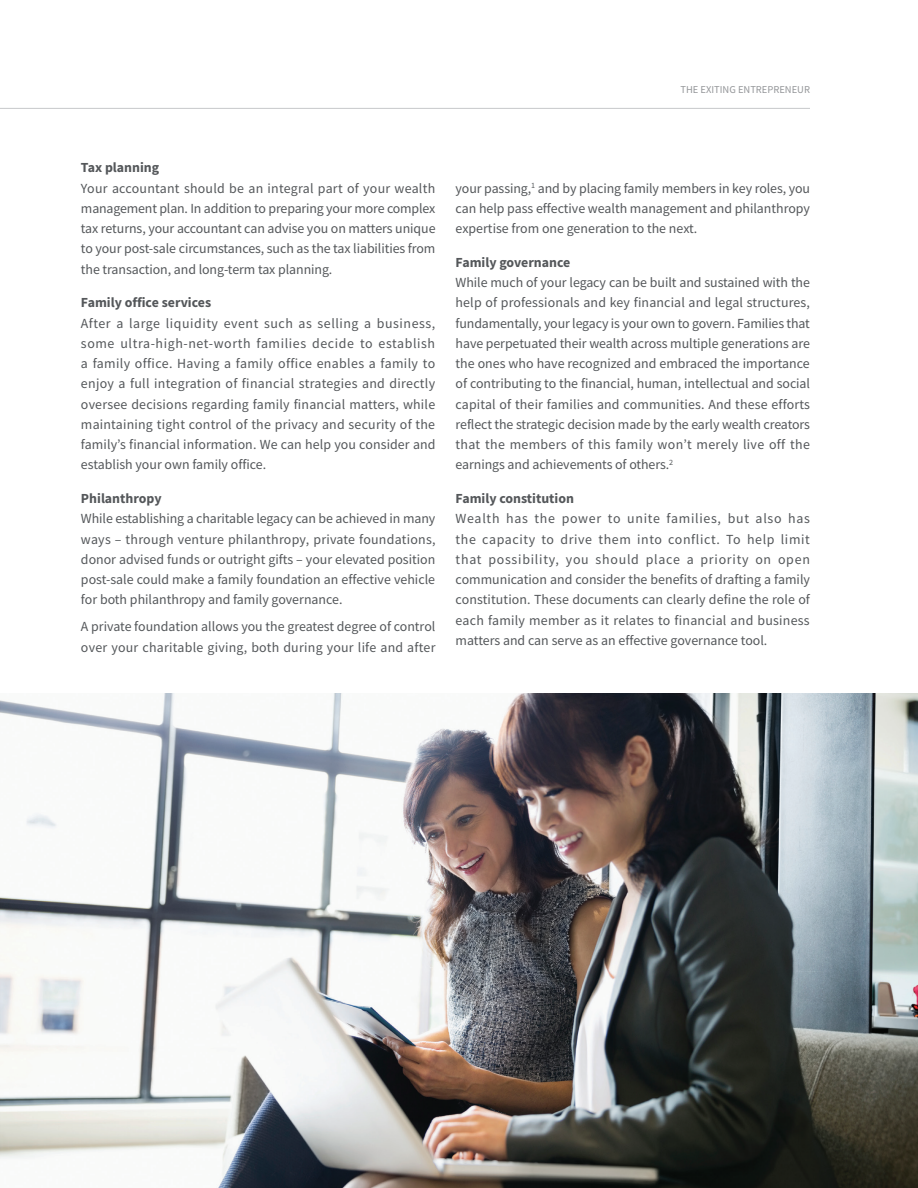
<style>
.page{position:relative;width:918px;height:1188px;background:#fff}
.page>*{position:absolute;margin:0;border:0;box-sizing:border-box;transform-origin:0 0}
.Body_Copy{font:13.8px/20.2px "Source Sans Pro";color:#54575a;text-align:justify}
.Third_Tier_subhead{font:700 13.8px "Source Sans Pro";color:#54575a}
.t1{font:10.5px "Source Sans Pro";color:#939598}
</style>
<div class="page">
<hr style="left:0;top:108px;width:810px;height:1px;background:#c7c8ca">
<img style="left:1px;top:693px;width:917px;height:495px">
<p class="t1" style="left:680px;top:83px;width:131px">THE EXITING ENTREPRENEUR</p>
<p class="Third_Tier_subhead" style="left:81px;top:158px;width:80px">Tax planning</p>
<p class="Body_Copy" style="left:81px;top:178px;width:356px">Your accountant should be an integral part of your wealth management plan. In addition to preparing your more complex tax returns, your accountant can advise you on matters unique to your post-sale circumstances, such as the tax liabilities from the transaction, and long-term tax planning.</p>
<p class="Third_Tier_subhead" style="left:81px;top:293px;width:132px">Family office services</p>
<p class="Body_Copy" style="left:81px;top:313px;width:356px">After a large liquidity event such as selling a business, some ultra-high-net-worth families decide to establish a family office. Having a family office enables a family to enjoy a full integration of financial strategies and directly oversee decisions regarding family financial matters, while maintaining tight control of the privacy and security of the family’s financial information. We can help you consider and establish your own family office.</p>
<p class="Third_Tier_subhead" style="left:81px;top:489px;width:82px">Philanthropy</p>
<p class="Body_Copy" style="left:81px;top:509px;width:356px">While establishing a charitable legacy can be achieved in many ways – through venture philanthropy, private foundations, donor advised funds or outright gifts – your elevated position post-sale could make a family foundation an effective vehicle for both philanthropy and family governance.</p>
<p class="Body_Copy" style="left:81px;top:616px;width:356px">A private foundation allows you the greatest degree of control over your charitable giving, both during your life and after</p>
<p class="Body_Copy" style="left:456px;top:178px;width:356px">your passing,<sup>1</sup> and by placing family members in key roles, you can help pass effective wealth management and philanthropy expertise from one generation to the next.</p>
<p class="Third_Tier_subhead" style="left:456px;top:253px;width:116px">Family governance</p>
<p class="Body_Copy" style="left:456px;top:272px;width:356px">While much of your legacy can be built and sustained with the help of professionals and key financial and legal structures, fundamentally, your legacy is your own to govern. Families that have perpetuated their wealth across multiple generations are the ones who have recognized and embraced the importance of contributing to the financial, human, intellectual and social capital of their families and communities. And these efforts reflect the strategic decision made by the early wealth creators that the members of this family won’t merely live off the earnings and achievements of others.<sup>2</sup></p>
<p class="Third_Tier_subhead" style="left:456px;top:489px;width:120px">Family constitution</p>
<p class="Body_Copy" style="left:456px;top:509px;width:356px">Wealth has the power to unite families, but also has the capacity to drive them into conflict. To help limit that possibility, you should place a priority on open communication and consider the benefits of drafting a family constitution. These documents can clearly define the role of each family member as it relates to financial and business matters and can serve as an effective governance tool.</p>
</div>
